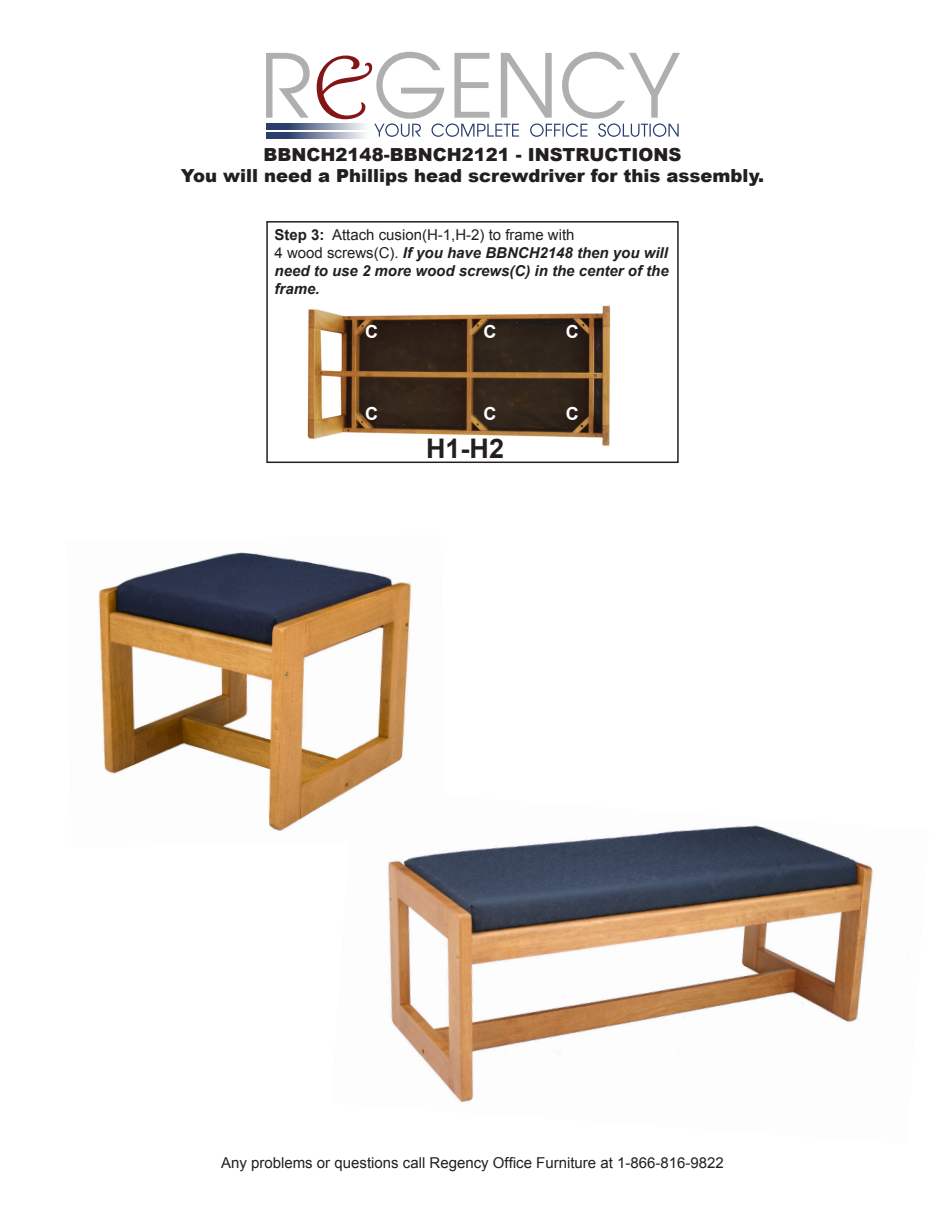
<style>
.page{position:relative;width:945px;height:1215px;background:#fff}
.page>*{position:absolute;margin:0;border:0;box-sizing:border-box;transform-origin:0 0}
.t1{font:700 27px "Arial";color:#231f20}
.t2{font:900 18px "Arial";color:#231f20}
.t3{font:700 18px "Arial";color:#fff}
.t4{font:15px "Arial";color:#231f20}
.t5{font:italic 700 15px/18px "Arial";color:#231f20;text-align:justify}
.s1{font-weight:700}
.s2{font-weight:400;font-style:normal}
</style>
<div class="page">
<svg style="left:266px;top:52px;width:414px;height:85px"></svg>
<svg style="left:266px;top:124px;width:104px;height:5px"></svg>
<svg style="left:266px;top:133px;width:104px;height:5px"></svg>
<div style="left:266px;top:221px;width:413px;height:242px;border:2px solid #231f20"></div>
<img style="left:307px;top:305px;width:304px;height:141px">
<img style="left:98px;top:552px;width:313px;height:279px">
<img style="left:331px;top:790px;width:542px;height:313px">
<p class="t2" style="left:264px;top:141px;width:419px">BBNCH2148-BBNCH2121 - INSTRUCTIONS</p>
<p class="t2" style="left:181px;top:163px;width:585px">You will need a Phillips head screwdriver for this assembly.</p>
<p class="t4" style="left:275px;top:225px;width:302px"><span class="s1">Step 3:</span> Attach cusion(H-1,H-2) to frame with</p>
<p class="t5" style="left:275px;top:245px;width:396px"><span class="s2">4 wood screws(C).</span> If you have BBNCH2148 then you will need to use 2 more wood screws(C) in the center of the frame.</p>
<p class="t3" style="left:365px;top:320px;width:14px">C</p>
<p class="t3" style="left:365px;top:402px;width:14px">C</p>
<p class="t3" style="left:484px;top:320px;width:14px">C</p>
<p class="t3" style="left:566px;top:320px;width:14px">C</p>
<p class="t3" style="left:484px;top:402px;width:14px">C</p>
<p class="t3" style="left:566px;top:402px;width:14px">C</p>
<p class="t1" style="left:426px;top:431px;width:80px">H1-H2</p>
<p class="t4" style="left:221px;top:1153px;width:504px">Any problems or questions call Regency Office Furniture at 1-866-816-9822</p>
</div>
